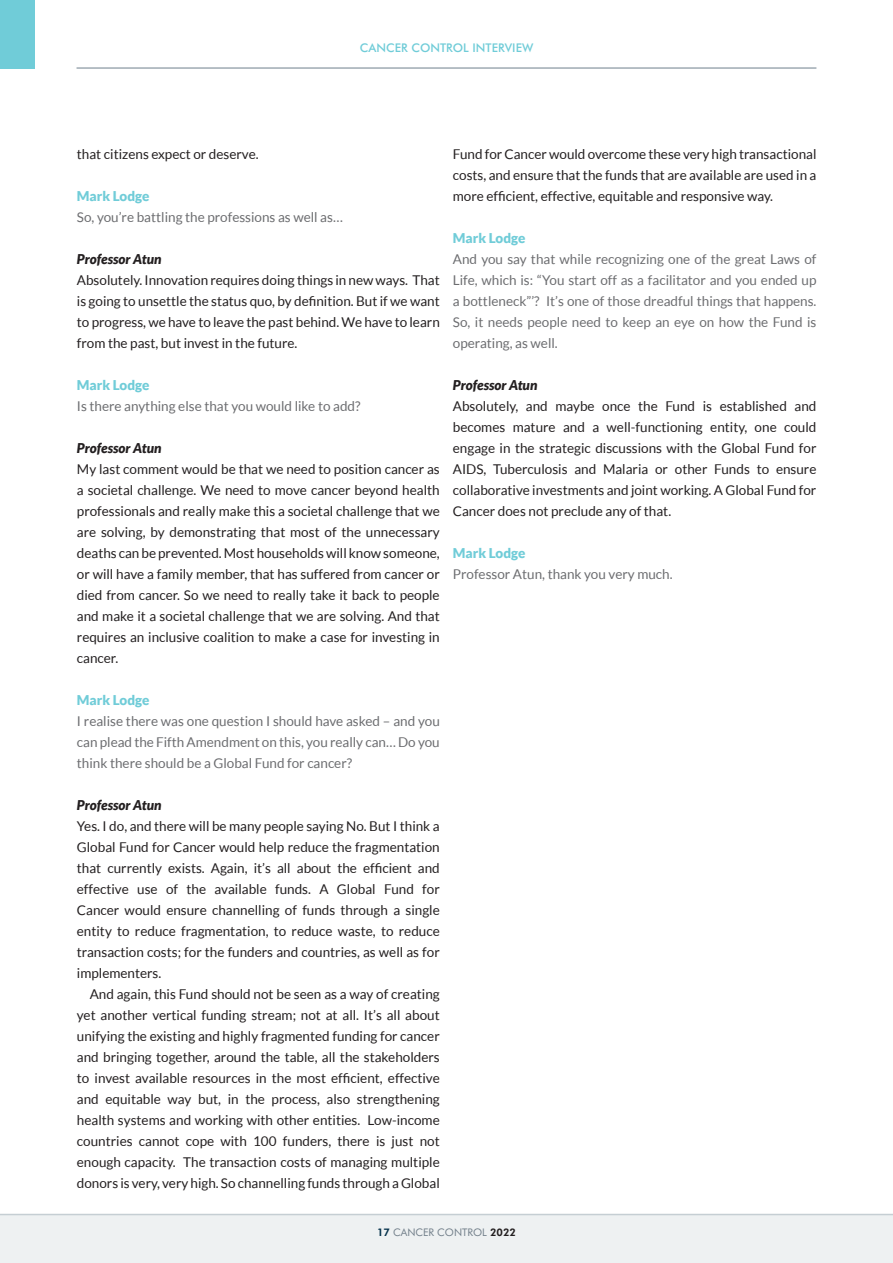
<style>
.page{position:relative;width:893px;height:1263px;background:#fff}
.page>*{position:absolute;margin:0;border:0;box-sizing:border-box;transform-origin:0 0}
.t1{font:13.5px/21px "Lato";color:#231f20;text-align:justify}
.t2{font:13.5px/21px "Lato";color:#6c6d70;text-align:justify}
.t3{font:italic 900 13.5px "Lato";color:#231f20}
.t4{font:900 13.5px "Lato";color:#70ccd8}
.t5{font:500 12px "Futura BT";color:#70ccd8}
.t6{font:10.5px "Futura BT";color:#727f8a}
.s1{font-weight:800;color:#04314b}
.s2{font-weight:800;color:#231f20}
</style>
<div class="page">
<div style="left:0;top:1214px;width:893px;height:49px;background:#eef1f2"></div>
<div style="left:0;top:0;width:34px;height:69px;background:#70ccd8"></div>
<hr style="left:77px;top:67px;width:739px;height:2px;background:#9faab2">
<hr style="left:0;top:1214px;width:893px;height:1px;background:#c5ced3">
<p class="t5" style="left:360px;top:40px;width:175px">CANCER CONTROL INTERVIEW</p>
<p class="t1" style="left:77px;top:144px;width:183px">that citizens expect or deserve.</p>
<p class="t4" style="left:77px;top:188px;width:74px">Mark Lodge</p>
<p class="t2" style="left:77px;top:207px;width:267px">So, you’re battling the professions as well as…</p>
<p class="t3" style="left:77px;top:251px;width:86px">Professor Atun</p>
<p class="t1" style="left:77px;top:270px;width:364px">Absolutely. Innovation requires doing things in new ways. That is going to unsettle the status quo, by definition. But if we want to progress, we have to leave the past behind. We have to learn from the past, but invest in the future.</p>
<p class="t4" style="left:77px;top:377px;width:74px">Mark Lodge</p>
<p class="t2" style="left:77px;top:396px;width:285px">Is there anything else that you would like to add?</p>
<p class="t3" style="left:77px;top:440px;width:86px">Professor Atun</p>
<p class="t1" style="left:77px;top:459px;width:364px">My last comment would be that we need to position cancer as a societal challenge. We need to move cancer beyond health professionals and really make this a societal challenge that we are solving, by demonstrating that most of the unnecessary deaths can be prevented. Most households will know someone, or will have a family member, that has suffered from cancer or died from cancer. So we need to really take it back to people and make it a societal challenge that we are solving. And that requires an inclusive coalition to make a case for investing in cancer.</p>
<p class="t4" style="left:77px;top:692px;width:74px">Mark Lodge</p>
<p class="t2" style="left:77px;top:711px;width:364px">I realise there was one question I should have asked – and you can plead the Fifth Amendment on this, you really can… Do you think there should be a Global Fund for cancer?</p>
<p class="t3" style="left:77px;top:797px;width:86px">Professor Atun</p>
<p class="t1" style="left:77px;top:816px;width:364px">Yes. I do, and there will be many people saying No. But I think a Global Fund for Cancer would help reduce the fragmentation that currently exists. Again, it’s all about the efficient and effective use of the available funds. A Global Fund for Cancer would ensure channelling of funds through a single entity to reduce fragmentation, to reduce waste, to reduce transaction costs; for the funders and countries, as well as for implementers.</p>
<p class="t1" style="left:77px;top:984px;width:364px;text-indent:13px">And again, this Fund should not be seen as a way of creating yet another vertical funding stream; not at all. It’s all about unifying the existing and highly fragmented funding for cancer and bringing together, around the table, all the stakeholders to invest available resources in the most efficient, effective and equitable way but, in the process, also strengthening health systems and working with other entities. Low-income countries cannot cope with 100 funders, there is just not enough capacity. The transaction costs of managing multiple donors is very, very high. So channelling funds through a Global</p>
<p class="t1" style="left:453px;top:144px;width:365px">Fund for Cancer would overcome these very high transactional costs, and ensure that the funds that are available are used in a more efficient, effective, equitable and responsive way.</p>
<p class="t4" style="left:453px;top:230px;width:74px">Mark Lodge</p>
<p class="t2" style="left:453px;top:249px;width:365px">And you say that while recognizing one of the great Laws of Life, which is: “You start off as a facilitator and you ended up a bottleneck”’? It’s one of those dreadful things that happens.<br>So, it needs people need to keep an eye on how the Fund is operating, as well.</p>
<p class="t3" style="left:453px;top:377px;width:86px">Professor Atun</p>
<p class="t1" style="left:453px;top:396px;width:365px">Absolutely, and maybe once the Fund is established and becomes mature and a well-functioning entity, one could engage in the strategic discussions with the Global Fund for AIDS, Tuberculosis and Malaria or other Funds to ensure collaborative investments and joint working. A Global Fund for Cancer does not preclude any of that.</p>
<p class="t4" style="left:453px;top:545px;width:74px">Mark Lodge</p>
<p class="t2" style="left:453px;top:564px;width:221px">Professor Atun, thank you very much.</p>
<p class="t6" style="left:377px;top:1226px;width:140px"><span class="s1">17</span> CANCER CONTROL <span class="s2">2022</span></p>
</div>
